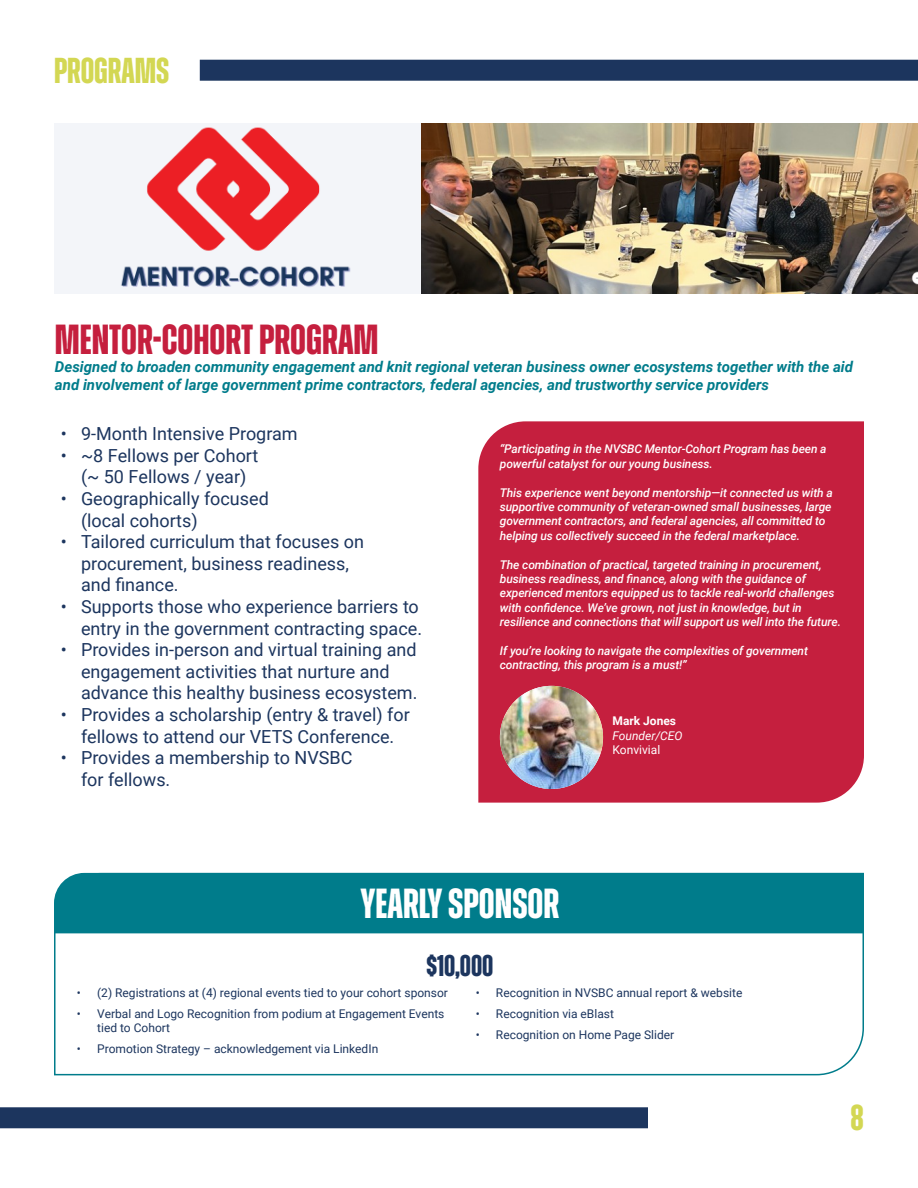
<style>
.page{position:relative;width:918px;height:1188px;background:#fff}
.page>*{position:absolute;margin:0;border:0;box-sizing:border-box;transform-origin:0 0}
.t1{font:700 42px "Zuume";color:#c51f3e}
.t2{font:700 42px "Zuume";color:#fff}
.t3{font:700 36px "Zuume";color:#d3d753}
.t4{font:700 30px "Zuume";color:#1c355e}
.t5{font:18px/21.6px "Roboto";color:#1c355e}
.t6{font:italic 700 15px/18px "Roboto";color:#007c8b}
.t7{font:italic 500 12px/14.4px "Roboto";letter-spacing:-.01em;color:#fff}
.t8{font:12px/14.4px "Roboto";color:#1c355e}
.t9{font:italic 12px "Roboto";color:#fff}
.t10{font:700 12px "Roboto";color:#fff}
.t11{font:12px "Roboto";color:#fff}
</style>
<div class="page">
<div style="left:200px;top:60px;width:718px;height:21px;background:#1c355e"></div>
<div style="left:0;top:1107px;width:648px;height:21px;background:#1c355e"></div>
<svg style="left:54px;top:872px;width:810px;height:204px"></svg>
<div style="left:478px;top:421px;width:386px;height:382px;background:#c51f3e"></div>
<div style="left:54px;top:873px;width:810px;height:60px;background:#007c8b"></div>
<img style="left:500px;top:686px;width:103px;height:103px;border-radius:52px">
<img style="left:54px;top:123px;width:864px;height:171px">
<p class="t3" style="left:54px;top:51px;width:117px">PROGRAMS</p>
<p class="t1" style="left:55px;top:318px;width:325px">MENTOR-COHORT PROGRAM</p>
<p class="t6" style="left:55px;top:357px;width:800px">Designed to broaden community engagement and knit regional veteran business owner ecosystems together with the aid and involvement of large government prime contractors, federal agencies, and trustworthy service providers</p>
<p class="t5" style="left:61px;top:422px;width:238px">• 9-Month Intensive Program</p>
<p class="t5" style="left:61px;top:444px;width:199px;text-align:center">• ~8 Fellows per Cohort (~ 50 Fellows / year)</p>
<p class="t5" style="left:81px;top:487px;width:189px;text-indent:-20px">• Geographically focused (local cohorts)</p>
<p class="t5" style="left:81px;top:530px;width:285px;text-indent:-20px">• Tailored curriculum that focuses on procurement, business readiness, and finance.</p>
<p class="t5" style="left:61px;top:595px;width:363px;text-align:right">• Supports those who experience barriers to entry in the government contracting space.</p>
<p class="t5" style="left:81px;top:638px;width:338px;text-indent:-20px">• Provides in-person and virtual training and engagement activities that nurture and advance this healthy business ecosystem.</p>
<p class="t5" style="left:61px;top:703px;width:351px;text-align:center">• Provides a scholarship (entry &amp; travel) for fellows to attend our VETS Conference.</p>
<p class="t5" style="left:81px;top:746px;width:273px;text-indent:-20px">• Provides a membership to NVSBC for fellows.</p>
<p class="t7" style="left:500px;top:441px;width:328px">“Participating in the NVSBC Mentor-Cohort Program has been a powerful catalyst for our young business.</p>
<p class="t7" style="left:500px;top:485px;width:334px">This experience went beyond mentorship—it connected us with a supportive community of veteran-owned small businesses, large government contractors, and federal agencies, all committed to helping us collectively succeed in the federal marketplace.</p>
<p class="t7" style="left:500px;top:557px;width:343px">The combination of practical, targeted training in procurement, business readiness, and finance, along with the guidance of experienced mentors equipped us to tackle real-world challenges with confidence. We’ve grown, not just in knowledge, but in resilience and connections that will support us well into the future.</p>
<p class="t7" style="left:500px;top:643px;width:310px">If you’re looking to navigate the complexities of government contracting, this program is a must!”</p>
<p class="t10" style="left:613px;top:713px;width:65px">Mark Jones</p>
<p class="t9" style="left:613px;top:727px;width:72px">Founder/CEO</p>
<p class="t11" style="left:613px;top:741px;width:49px">Konvivial</p>
<p class="t2" style="left:361px;top:881px;width:200px">YEARLY SPONSOR</p>
<p class="t4" style="left:426px;top:950px;width:69px">$10,000</p>
<p class="t8" style="left:77px;top:985px;width:373px">• (2) Registrations at (4) regional events tied to your cohort sponsor</p>
<p class="t8" style="left:97px;top:1006px;width:349px;text-indent:-20px">• Verbal and Logo Recognition from podium at Engagement Events tied to Cohort</p>
<p class="t8" style="left:77px;top:1041px;width:303px">• Promotion Strategy – acknowledgement via LinkedIn</p>
<p class="t8" style="left:476px;top:985px;width:268px">• Recognition in NVSBC annual report &amp; website</p>
<p class="t8" style="left:476px;top:1006px;width:140px">• Recognition via eBlast</p>
<p class="t8" style="left:476px;top:1027px;width:200px">• Recognition on Home Page Slider</p>
<p class="t3" style="left:851px;top:1099px;width:15px">8</p>
</div>
